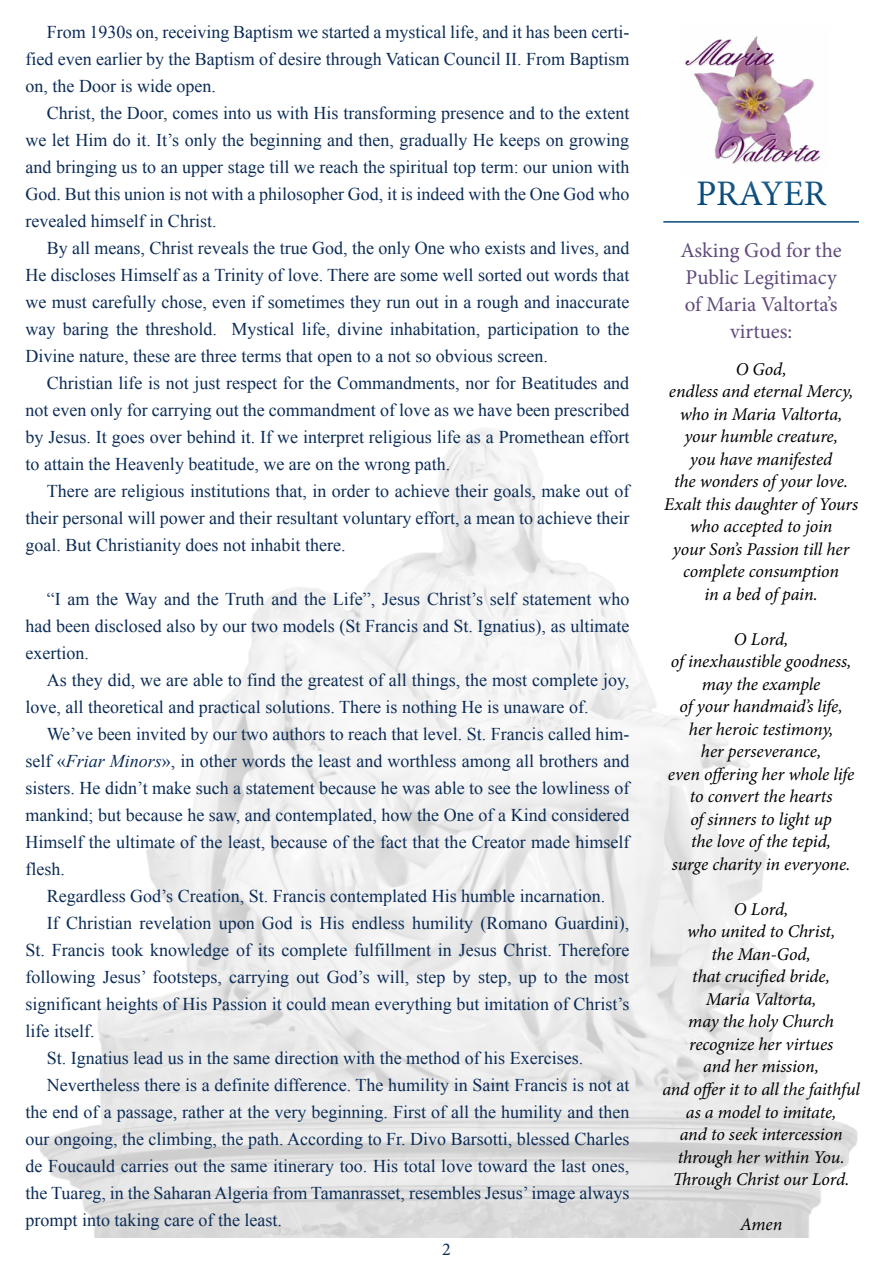
<style>
.page{position:relative;width:893px;height:1263px;background:#fff}
.page>*{position:absolute;margin:0;border:0;box-sizing:border-box;transform-origin:0 0}
.t1{font:36px "Minion Pro";color:#074a7b}
.t2{font:21px/27px "Minion Pro";color:#604a7b;text-align:center}
.t3{font:18px/27px "Times New Roman";color:#0c2c56;text-align:justify}
.t4{font:italic 18px/22.5px "Minion Pro";letter-spacing:-.01em;color:#000;text-align:center}
.t5{font:18px "Minion Pro";color:#0c2c56}
.s1{font-style:italic}
</style>
<div class="page">
<img style="left:39px;top:428px;width:819px;height:809px">
<img style="left:685px;top:36px;width:136px;height:128px">
<hr style="left:663px;top:221px;width:196px;height:2px;background:#074a7b">
<p class="t3" style="left:26px;top:18px;width:605px;text-indent:21px">From 1930s on, receiving Baptism we started a mystical life, and it has been certi&shy;fied even earlier by the Baptism of desire through Vatican Council II. From Baptism on, the Door is wide open.</p>
<p class="t3" style="left:26px;top:99px;width:605px;text-indent:21px">Christ, the Door, comes into us with His transforming presence and to the extent we let Him do it. It’s only the beginning and then, gradually He keeps on growing and bringing us to an upper stage till we reach the spiritual top term: our union with God. But this union is not with a philosopher God, it is indeed with the One God who revealed himself in Christ.</p>
<p class="t3" style="left:26px;top:234px;width:605px;text-indent:21px">By all means, Christ reveals the true God, the only One who exists and lives, and He discloses Himself as a Trinity of love. There are some well sorted out words that we must carefully chose, even if sometimes they run out in a rough and inaccurate way baring the threshold. Mystical life, divine inhabitation, participation to the Divine nature, these are three terms that open to a not so obvious screen.</p>
<p class="t3" style="left:26px;top:369px;width:605px;text-indent:21px">Christian life is not just respect for the Commandments, nor for Beatitudes and not even only for carrying out the commandment of love as we have been prescribed by Jesus. It goes over behind it. If we interpret religious life as a Promethean effort to attain the Heavenly beatitude, we are on the wrong path.</p>
<p class="t3" style="left:26px;top:477px;width:605px;text-indent:21px">There are religious institutions that, in order to achieve their goals, make out of their personal will power and their resultant voluntary effort, a mean to achieve their goal. But Christianity does not inhabit there.</p>
<p class="t3" style="left:26px;top:585px;width:605px;text-indent:21px">“I am the Way and the Truth and the Life”, Jesus Christ’s self statement who had been disclosed also by our two models (St Francis and St. Ignatius), as ultimate exertion.</p>
<p class="t3" style="left:26px;top:666px;width:605px;text-indent:21px">As they did, we are able to find the greatest of all things, the most complete joy, love, all theoretical and practical solutions. There is nothing He is unaware of.</p>
<p class="t3" style="left:26px;top:720px;width:605px;text-indent:21px">We’ve been invited by our two authors to reach that level. St. Francis called him&shy;self «<span class="s1">Friar Minors</span>», in other words the least and worthless among all brothers and sisters. He didn’t make such a statement because he was able to see the lowliness of mankind; but because he saw, and contemplated, how the One of a Kind considered Himself the ultimate of the least, because of the fact that the Creator made himself flesh.</p>
<p class="t3" style="left:47px;top:882px;width:560px">Regardless God’s Creation, St. Francis contemplated His humble incarnation.</p>
<p class="t3" style="left:47px;top:909px;width:584px">If Christian revelation upon God is His endless humility (Romano Guardini),</p>
<p class="t3" style="left:26px;top:936px;width:605px">St. Francis took knowledge of its complete fulfillment in Jesus Christ. Therefore</p>
<p class="t3" style="left:26px;top:963px;width:605px">following Jesus’ footsteps, carrying out God’s will, step by step, up to the most</p>
<p class="t3" style="left:26px;top:990px;width:605px">significant heights of His Passion it could mean everything but imitation of Christ’s</p>
<p class="t3" style="left:26px;top:1017px;width:70px">life itself.</p>
<p class="t3" style="left:47px;top:1044px;width:538px">St. Ignatius lead us in the same direction with the method of his Exercises.</p>
<p class="t3" style="left:47px;top:1071px;width:584px">Nevertheless there is a definite difference. The humility in Saint Francis is not at</p>
<p class="t3" style="left:26px;top:1098px;width:605px">the end of a passage, rather at the very beginning. First of all the humility and then</p>
<p class="t3" style="left:26px;top:1125px;width:605px">our ongoing, the climbing, the path. According to Fr. Divo Barsotti, blessed Charles</p>
<p class="t3" style="left:26px;top:1152px;width:605px">de Foucauld carries out the same itinerary too. His total love toward the last ones,</p>
<p class="t3" style="left:26px;top:1179px;width:605px">the Tuareg, in the Saharan Algeria from Tamanrasset, resembles Jesus’ image always</p>
<p class="t3" style="left:26px;top:1206px;width:258px">prompt into taking care of the least.</p>
<p class="t5" style="left:442px;top:1237px;width:10px">2</p>
<h1 class="t1" style="left:696px;top:169px;width:132px">PRAYER</h1>
<p class="t2" style="left:680px;top:237px;width:163px">Asking God for the<br>Public Legitimacy of Maria Valtorta’s virtues:</p>
<p class="t4" style="left:664px;top:358px;width:196px">O God,<br>endless and eternal Mercy, who in Maria Valtorta, your humble creature,<br>you have manifested<br>the wonders of your love.<br>Exalt this daughter of Yours who accepted to join<br>your Son’s Passion till her complete consumption<br>in a bed of pain.</p>
<p class="t4" style="left:668px;top:628px;width:188px">O Lord,<br>of inexhaustible goodness, may the example<br>of your handmaid’s life, her heroic testimony,<br>her perseverance,<br>even offering her whole life to convert the hearts<br>of sinners to light up<br>the love of the tepid,<br>surge charity in everyone.</p>
<p class="t4" style="left:662px;top:898px;width:199px">O Lord,<br>who united to Christ,<br>the Man-God,<br>that crucified bride,<br>Maria Valtorta,<br>may the holy Church recognize her virtues<br>and her mission,<br>and offer it to all the faithful as a model to imitate,<br>and to seek intercession through her within You.<br>Through Christ our Lord.</p>
<p class="t4" style="left:740px;top:1213px;width:44px">Amen</p>
</div>
